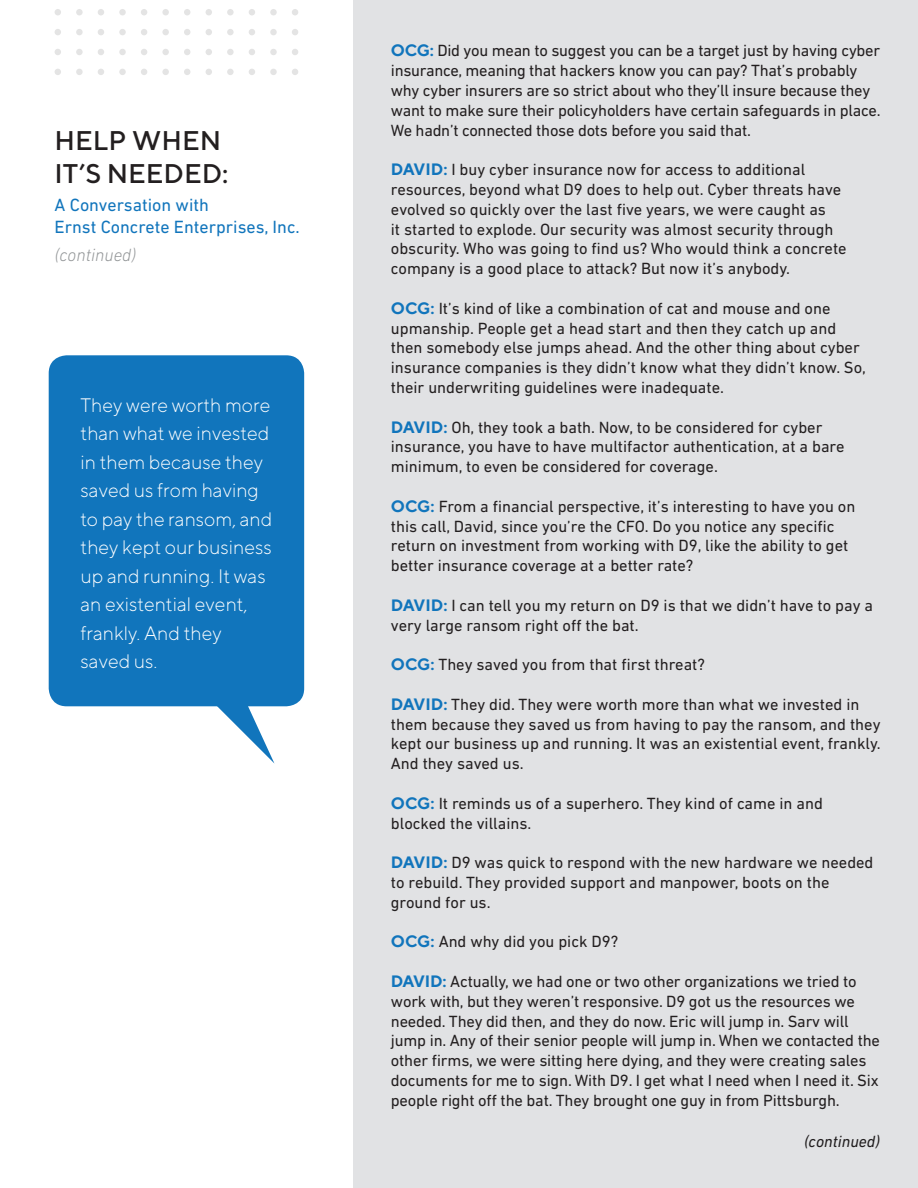
<style>
.page{position:relative;width:918px;height:1188px;background:#fff}
.page>*{position:absolute;margin:0;border:0;box-sizing:border-box;transform-origin:0 0}
.t1{font:500 27px/32.4px "TT Norms";color:#231f20}
.t2{font:300 19.5px/28.5px "TT Norms";color:#fff}
.t3{font:18px/21.6px "DIN Next LT Pro";color:#1175bc}
.t4{font:italic 300 18px "DIN Next LT Pro";color:#939698}
.D9_Black_Body_Text{font:16.5px/19.8px "DIN Next LT Pro";color:#231f20}
.t5{font:italic 16.5px "DIN Next LT Pro";color:#201d1e}
.s1{font-family:"TT Norms";font-weight:700;color:#1175bc}
</style>
<div class="page">
<div style="left:353px;top:0;width:565px;height:1188px;background:#e1e2e4"></div>
<svg style="left:55px;top:69px;width:6px;height:6px"></svg>
<div style="left:76px;top:69px;width:7px;height:6px;background:#e4e4e4;border-radius:50%"></div>
<svg style="left:98px;top:69px;width:6px;height:6px"></svg>
<div style="left:119px;top:69px;width:7px;height:6px;background:#e4e4e4;border-radius:50%"></div>
<svg style="left:141px;top:69px;width:6px;height:6px"></svg>
<div style="left:162px;top:69px;width:7px;height:6px;background:#e4e4e4;border-radius:50%"></div>
<svg style="left:184px;top:69px;width:6px;height:6px"></svg>
<svg style="left:206px;top:69px;width:6px;height:6px"></svg>
<div style="left:227px;top:69px;width:7px;height:6px;background:#e4e4e4;border-radius:50%"></div>
<svg style="left:249px;top:69px;width:6px;height:6px"></svg>
<div style="left:270px;top:69px;width:7px;height:6px;background:#e4e4e4;border-radius:50%"></div>
<svg style="left:292px;top:69px;width:6px;height:6px"></svg>
<svg style="left:55px;top:49px;width:6px;height:6px"></svg>
<div style="left:76px;top:49px;width:7px;height:6px;background:#e4e4e4;border-radius:50%"></div>
<svg style="left:98px;top:49px;width:6px;height:6px"></svg>
<div style="left:119px;top:49px;width:7px;height:6px;background:#e4e4e4;border-radius:50%"></div>
<svg style="left:141px;top:49px;width:6px;height:6px"></svg>
<div style="left:162px;top:49px;width:7px;height:6px;background:#e4e4e4;border-radius:50%"></div>
<svg style="left:184px;top:49px;width:6px;height:6px"></svg>
<svg style="left:206px;top:49px;width:6px;height:6px"></svg>
<div style="left:227px;top:49px;width:7px;height:6px;background:#e4e4e4;border-radius:50%"></div>
<svg style="left:249px;top:49px;width:6px;height:6px"></svg>
<div style="left:270px;top:49px;width:7px;height:6px;background:#e4e4e4;border-radius:50%"></div>
<svg style="left:292px;top:49px;width:6px;height:6px"></svg>
<svg style="left:55px;top:29px;width:6px;height:6px"></svg>
<div style="left:76px;top:29px;width:7px;height:6px;background:#e4e4e4;border-radius:50%"></div>
<svg style="left:98px;top:29px;width:6px;height:6px"></svg>
<div style="left:119px;top:29px;width:7px;height:6px;background:#e4e4e4;border-radius:50%"></div>
<svg style="left:141px;top:29px;width:6px;height:6px"></svg>
<div style="left:162px;top:29px;width:7px;height:6px;background:#e4e4e4;border-radius:50%"></div>
<svg style="left:184px;top:29px;width:6px;height:6px"></svg>
<svg style="left:206px;top:29px;width:6px;height:6px"></svg>
<div style="left:227px;top:29px;width:7px;height:6px;background:#e4e4e4;border-radius:50%"></div>
<svg style="left:249px;top:29px;width:6px;height:6px"></svg>
<div style="left:270px;top:29px;width:7px;height:6px;background:#e4e4e4;border-radius:50%"></div>
<svg style="left:292px;top:29px;width:6px;height:6px"></svg>
<svg style="left:55px;top:9px;width:6px;height:6px"></svg>
<div style="left:76px;top:9px;width:7px;height:6px;background:#e4e4e4;border-radius:50%"></div>
<svg style="left:98px;top:9px;width:6px;height:6px"></svg>
<div style="left:119px;top:9px;width:7px;height:6px;background:#e4e4e4;border-radius:50%"></div>
<svg style="left:141px;top:9px;width:6px;height:6px"></svg>
<div style="left:162px;top:9px;width:7px;height:6px;background:#e4e4e4;border-radius:50%"></div>
<svg style="left:184px;top:9px;width:6px;height:6px"></svg>
<svg style="left:206px;top:9px;width:6px;height:6px"></svg>
<div style="left:227px;top:9px;width:7px;height:6px;background:#e4e4e4;border-radius:50%"></div>
<svg style="left:249px;top:9px;width:6px;height:6px"></svg>
<div style="left:270px;top:9px;width:7px;height:6px;background:#e4e4e4;border-radius:50%"></div>
<svg style="left:292px;top:9px;width:6px;height:6px"></svg>
<svg style="left:210px;top:706px;width:64px;height:57px"></svg>
<div style="left:49px;top:355px;width:255px;height:351px;background:#1175bc;border-radius:18px"></div>
<p class="t1" style="left:55px;top:124px;width:175px">HELP WHEN<br>IT’S NEEDED:</p>
<p class="t3" style="left:55px;top:194px;width:247px">A Conversation with<br>Ernst Concrete Enterprises, Inc.</p>
<p class="t4" style="left:55px;top:245px;width:83px">(continued)</p>
<p class="t2" style="left:81px;top:390px;width:193px">They were worth more than what we invested in them because they saved us from having to pay the ransom, and they kept our business up and running. It was an existential event, frankly. And they saved us.</p>
<p class="D9_Black_Body_Text" style="left:391px;top:41px;width:491px"><span class="s1">OCG:</span> Did you mean to suggest you can be a target just by having cyber insurance, meaning that hackers know you can pay? That’s probably why cyber insurers are so strict about who they’ll insure because they want to make sure their policyholders have certain safeguards in place.<br>We hadn’t connected those dots before you said that.</p>
<p class="D9_Black_Body_Text" style="left:391px;top:159px;width:457px"><span class="s1">DAVID:</span> I buy cyber insurance now for access to additional resources, beyond what D9 does to help out. Cyber threats have evolved so quickly over the last five years, we were caught as<br>it started to explode. Our security was almost security through obscurity. Who was going to find us? Who would think a concrete company is a good place to attack? But now it’s anybody.</p>
<p class="D9_Black_Body_Text" style="left:391px;top:298px;width:477px"><span class="s1">OCG:</span> It’s kind of like a combination of cat and mouse and one upmanship. People get a head start and then they catch up and then somebody else jumps ahead. And the other thing about cyber insurance companies is they didn’t know what they didn’t know. So, their underwriting guidelines were inadequate.</p>
<p class="D9_Black_Body_Text" style="left:391px;top:417px;width:455px"><span class="s1">DAVID:</span> Oh, they took a bath. Now, to be considered for cyber insurance, you have to have multifactor authentication, at a bare minimum, to even be considered for coverage.</p>
<p class="D9_Black_Body_Text" style="left:391px;top:496px;width:466px"><span class="s1">OCG:</span> From a financial perspective, it’s interesting to have you on this call, David, since you’re the CFO. Do you notice any specific return on investment from working with D9, like the ability to get better insurance coverage at a better rate?</p>
<p class="D9_Black_Body_Text" style="left:391px;top:595px;width:484px"><span class="s1">DAVID:</span> I can tell you my return on D9 is that we didn’t have to pay a very large ransom right off the bat.</p>
<p class="D9_Black_Body_Text" style="left:391px;top:654px;width:316px"><span class="s1">OCG:</span> They saved you from that first threat?</p>
<p class="D9_Black_Body_Text" style="left:391px;top:694px;width:491px"><span class="s1">DAVID:</span> They did. They were worth more than what we invested in them because they saved us from having to pay the ransom, and they kept our business up and running. It was an existential event, frankly.<br>And they saved us.</p>
<p class="D9_Black_Body_Text" style="left:391px;top:793px;width:434px"><span class="s1">OCG:</span> It reminds us of a superhero. They kind of came in and blocked the villains.</p>
<p class="D9_Black_Body_Text" style="left:391px;top:852px;width:484px"><span class="s1">DAVID:</span> D9 was quick to respond with the new hardware we needed to rebuild. They provided support and manpower, boots on the ground for us.</p>
<p class="D9_Black_Body_Text" style="left:391px;top:932px;width:229px"><span class="s1">OCG:</span> And why did you pick D9?</p>
<p class="D9_Black_Body_Text" style="left:391px;top:971px;width:491px"><span class="s1">DAVID:</span> Actually, we had one or two other organizations we tried to work with, but they weren’t responsive. D9 got us the resources we needed. They did then, and they do now. Eric will jump in. Sarv will jump in. Any of their senior people will jump in. When we contacted the other firms, we were sitting here dying, and they were creating sales documents for me to sign. With D9. I get what I need when I need it. Six people right off the bat. They brought one guy in from Pittsburgh.</p>
<p class="t5" style="left:804px;top:1132px;width:77px">(continued)</p>
</div>
